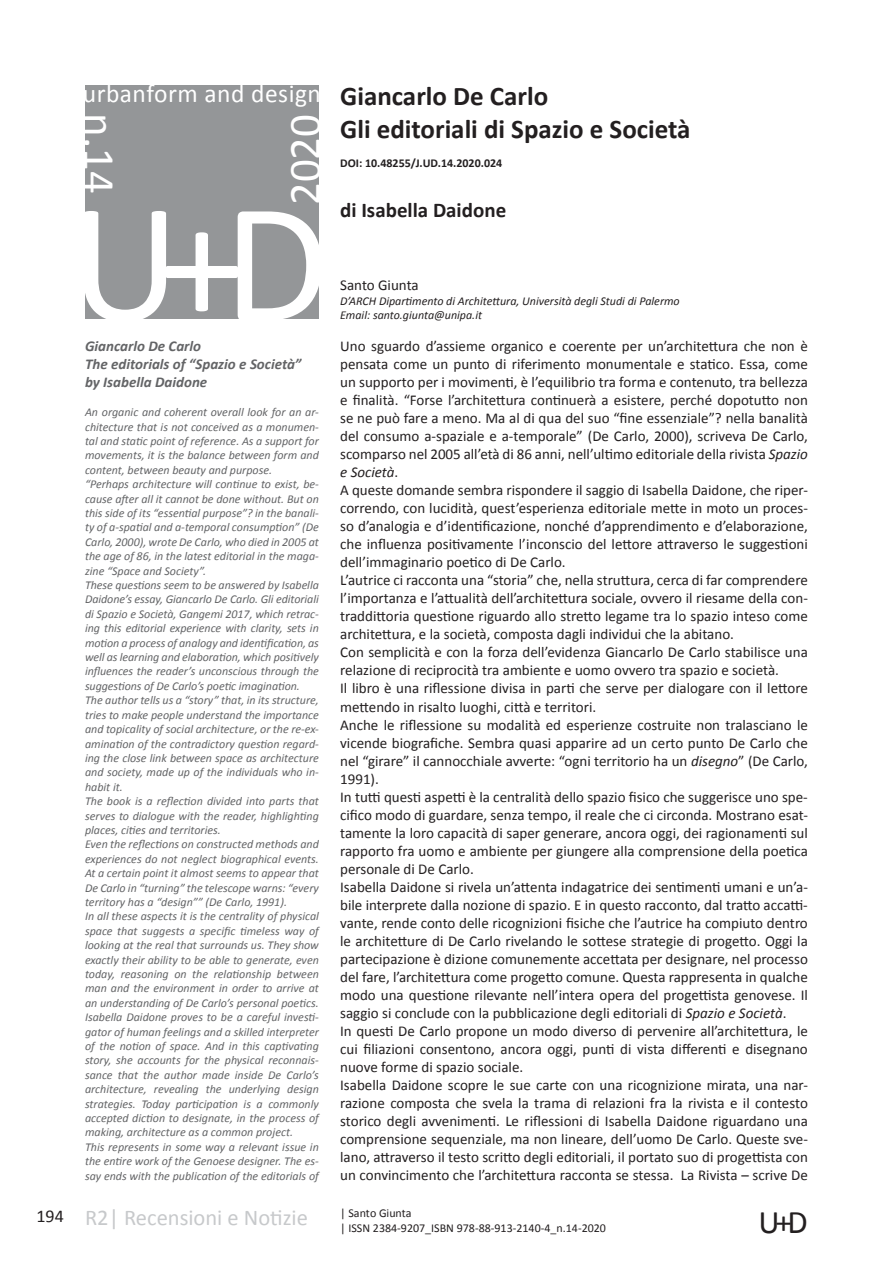
<style>
.page{position:relative;width:893px;height:1263px;background:#fff}
.page>*{position:absolute;margin:0;border:0;box-sizing:border-box;transform-origin:0 0}
.t1{font:172.5px "Calibri";color:#fff}
.t2{font:45px "Calibri";color:#fff}
.t3{font:33px "Calibri";color:#231f20}
.t4{font:700 27px/32.4px "Calibri";color:#231f20}
.t5{font:25.5px "Calibri";letter-spacing:.02em;color:#fff}
.t6{font:22.5px "Calibri";color:#c7c9cb}
.t7{font:700 21px "Calibri";color:#231f20}
.t8{font:18px "Calibri";color:#231f20}
.t9{font:15px/18px "Calibri";color:#231f20}
.t10{font:italic 700 15px/18px "Calibri";color:#636466}
.t11{font:italic 12px/14.4px "Calibri";color:#636466}
.t12{font:italic 12px/14.4px "Calibri";color:#231f20}
.t13{font:12px/14.4px "Calibri";color:#231f20}
.t14{font:700 12px "Calibri";color:#231f20}
.s1{font-style:italic}
</style>
<div class="page">
<div style="left:85px;top:85px;width:234px;height:234px;background:#949698"></div>
<h3 class="t5" style="left:83px;top:77px;width:240px">urbanform and design</h3>
<h2 class="t2" style="left:277px;top:205px;width:93px;rotate:-90deg">2020</h2>
<h2 class="t2" style="left:128px;top:113px;width:82px;rotate:90deg">n.14</h2>
<h1 class="t1" style="left:70px;top:154px;width:261px">U+D</h1>
<p class="t10" style="left:85px;top:337px;width:218px">Giancarlo De Carlo<br>The editorials of “Spazio e Società” by Isabella Daidone</p>
<p class="t11" style="left:85px;top:405px;width:235px">An organic and coherent overall look for an ar&shy;chitecture that is not conceived as a monumen&shy;tal and static point of reference. As a support for movements, it is the balance between form and content, between beauty and purpose. “Perhaps architecture will continue to exist, be&shy;cause after all it cannot be done without. But on this side of its “essential purpose”? in the banali&shy;ty of a-spatial and a-temporal consumption” (De Carlo, 2000), wrote De Carlo, who died in 2005 at the age of 86, in the latest editorial in the maga&shy;zine “Space and Society”.<br>These questions seem to be answered by Isabella Daidone’s essay, Giancarlo De Carlo. Gli editoriali di Spazio e Società, Gangemi 2017, which retrac&shy;ing this editorial experience with clarity, sets in motion a process of analogy and identification, as well as learning and elaboration, which positively influences the reader’s unconscious through the suggestions of De Carlo’s poetic imagination.<br>The author tells us a “story” that, in its structure, tries to make people understand the importance and topicality of social architecture, or the re-ex&shy;amination of the contradictory question regard&shy;ing the close link between space as architecture and society, made up of the individuals who in&shy;habit it.<br>The book is a reflection divided into parts that serves to dialogue with the reader, highlighting places, cities and territories.<br>Even the reflections on constructed methods and experiences do not neglect biographical events.<br>At a certain point it almost seems to appear that De Carlo in “turning” the telescope warns: “every territory has a “design”” (De Carlo, 1991).<br>In all these aspects it is the centrality of physical space that suggests a specific timeless way of looking at the real that surrounds us. They show exactly their ability to be able to generate, even today, reasoning on the relationship between man and the environment in order to arrive at an understanding of De Carlo’s personal poetics.<br>Isabella Daidone proves to be a careful investi&shy;gator of human feelings and a skilled interpreter of the notion of space. And in this captivating story, she accounts for the physical reconnais&shy;sance that the author made inside De Carlo’s architecture, revealing the underlying design strategies. Today participation is a commonly accepted diction to designate, in the process of making, architecture as a common project.<br>This represents in some way a relevant issue in the entire work of the Genoese designer. The es&shy;say ends with the publication of the editorials of</p>
<h3 class="t4" style="left:340px;top:80px;width:352px">Giancarlo De Carlo<br>Gli editoriali di Spazio e Società</h3>
<p class="t14" style="left:340px;top:155px;width:164px">DOI: 10.48255/J.UD.14.2020.024</p>
<h3 class="t7" style="left:340px;top:196px;width:168px">di Isabella Daidone</h3>
<p class="t9" style="left:340px;top:276px;width:80px">Santo Giunta</p>
<p class="t12" style="left:340px;top:293px;width:341px">D’ARCH Dipartimento di Architettura, Università degli Studi di Palermo<br>Email: santo.giunta@unipa.it</p>
<p class="t9" style="left:340px;top:337px;width:469px">Uno sguardo d’assieme organico e coerente per un’architettura che non è pensata come un punto di riferimento monumentale e statico. Essa, come un supporto per i movimenti, è l’equilibrio tra forma e contenuto, tra bellezza e finalità. “Forse l’architettura continuerà a esistere, perché dopotutto non se ne può fare a meno. Ma al di qua del suo “fine essenziale”? nella banalità del consumo a-spaziale e a-temporale” (De Carlo, 2000), scriveva De Carlo, scomparso nel 2005 all’età di 86 anni, nell’ultimo editoriale della rivista <span class="s1">Spazio e Società</span>.<br>A queste domande sembra rispondere il saggio di Isabella Daidone, che riper&shy;correndo, con lucidità, quest’esperienza editoriale mette in moto un proces&shy;so d’analogia e d’identificazione, nonché d’apprendimento e d’elaborazione, che influenza positivamente l’inconscio del lettore attraverso le suggestioni dell’immaginario poetico di De Carlo.<br>L’autrice ci racconta una “storia” che, nella struttura, cerca di far comprendere l’importanza e l’attualità dell’architettura sociale, ovvero il riesame della con&shy;traddittoria questione riguardo allo stretto legame tra lo spazio inteso come architettura, e la società, composta dagli individui che la abitano.<br>Con semplicità e con la forza dell’evidenza Giancarlo De Carlo stabilisce una relazione di reciprocità tra ambiente e uomo ovvero tra spazio e società.<br>Il libro è una riflessione divisa in parti che serve per dialogare con il lettore mettendo in risalto luoghi, città e territori.<br>Anche le riflessione su modalità ed esperienze costruite non tralasciano le vicende biografiche. Sembra quasi apparire ad un certo punto De Carlo che nel “girare” il cannocchiale avverte: “ogni territorio ha un <span class="s1">disegno</span>” (De Carlo, 1991).<br>In tutti questi aspetti è la centralità dello spazio fisico che suggerisce uno spe&shy;cifico modo di guardare, senza tempo, il reale che ci circonda. Mostrano esat&shy;tamente la loro capacità di saper generare, ancora oggi, dei ragionamenti sul rapporto fra uomo e ambiente per giungere alla comprensione della poetica personale di De Carlo.<br>Isabella Daidone si rivela un’attenta indagatrice dei sentimenti umani e un’a&shy;bile interprete dalla nozione di spazio. E in questo racconto, dal tratto accatti&shy;vante, rende conto delle ricognizioni fisiche che l’autrice ha compiuto dentro le architetture di De Carlo rivelando le sottese strategie di progetto. Oggi la partecipazione è dizione comunemente accettata per designare, nel processo del fare, l’architettura come progetto comune. Questa rappresenta in qualche modo una questione rilevante nell’intera opera del progettista genovese. Il saggio si conclude con la pubblicazione degli editoriali di <span class="s1">Spazio e Società</span>.<br>In questi De Carlo propone un modo diverso di pervenire all’architettura, le cui filiazioni consentono, ancora oggi, punti di vista differenti e disegnano nuove forme di spazio sociale.<br>Isabella Daidone scopre le sue carte con una ricognizione mirata, una nar&shy;razione composta che svela la trama di relazioni fra la rivista e il contesto storico degli avvenimenti. Le riflessioni di Isabella Daidone riguardano una comprensione sequenziale, ma non lineare, dell’uomo De Carlo. Queste sve&shy;lano, attraverso il testo scritto degli editoriali, il portato suo di progettista con un convincimento che l’architettura racconta se stessa. La Rivista – scrive De</p>
<p class="t13" style="left:340px;top:1206px;width:267px">| Santo Giunta<br>| ISSN 2384-9207_ISBN 978-88-913-2140-4_n.14-2020</p>
<h3 class="t6" style="left:85px;top:1203px;width:224px">R2| Recensioni e Notizie</h3>
<p class="t8" style="left:36px;top:1204px;width:29px">194</p>
<h3 class="t3" style="left:759px;top:1201px;width:51px">U+D</h3>
</div>
